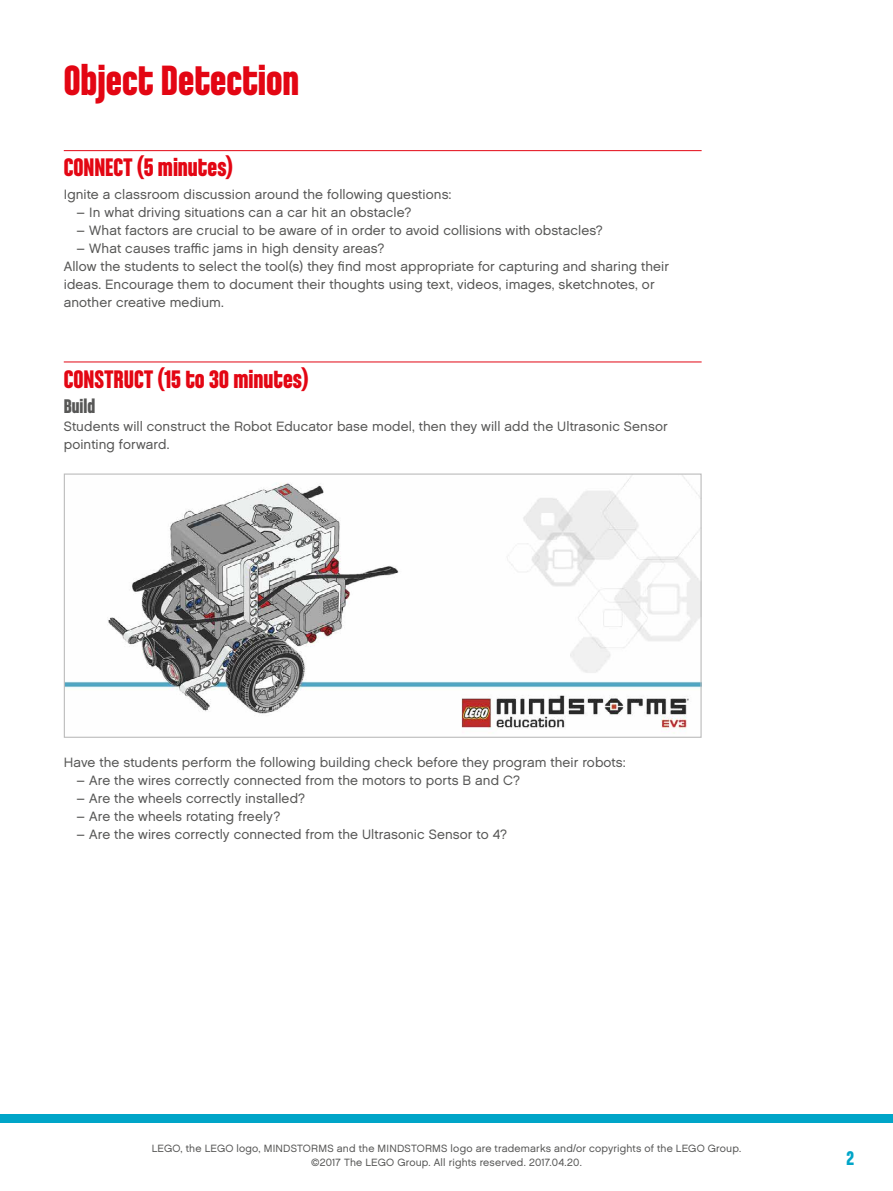
<style>
.page{position:relative;width:893px;height:1191px;background:#fff}
.page>*{position:absolute;margin:0;border:0;box-sizing:border-box;transform-origin:0 0}
.t1{font:700 45px "LEGO Chalet Comprime 80";color:#e30613}
.t2{font:700 27px "LEGO Chalet Comprime 80";color:#e30613}
.t3{font:700 21px "LEGO Chalet Comprime 80";color:#575756}
.t4{font:700 21px "LEGO Chalet Comprime 80";color:#00a5c8}
.t5{font:13.5px/18px "LEGO Chalet 60";letter-spacing:.005em;color:#575756}
.t6{font:10.5px/13.5px "LEGO Chalet 60";letter-spacing:.015em;color:#575756;text-align:center}
</style>
<div class="page">
<div style="left:0;top:1114px;width:893px;height:9px;background:#00a5c8"></div>
<hr style="left:64px;top:150px;width:638px;height:1px;background:#e30613">
<hr style="left:64px;top:362px;width:638px;height:1px;background:#e30613">
<img style="left:66px;top:475px;width:634px;height:255px">
<div style="left:64px;top:473px;width:638px;height:265px;border:1px solid #bcbcbc"></div>
<h1 class="t1" style="left:64px;top:54px;width:237px">Object Detection</h1>
<h2 class="t2" style="left:64px;top:152px;width:171px">CONNECT (5 minutes)</h2>
<p class="t5" style="left:64px;top:185px;width:389px">Ignite a classroom discussion around the following questions:</p>
<p class="t5" style="left:77px;top:203px;width:336px">– In what driving situations can a car hit an obstacle?</p>
<p class="t5" style="left:77px;top:221px;width:528px">– What factors are crucial to be aware of in order to avoid collisions with obstacles?</p>
<p class="t5" style="left:64px;top:239px;width:607px;text-indent:13px">– What causes traffic jams in high density areas?<br>Allow the students to select the tool(s) they find most appropriate for capturing and sharing their ideas. Encourage them to document their thoughts using text, videos, images, sketchnotes, or another creative medium.</p>
<h2 class="t2" style="left:64px;top:363px;width:246px">CONSTRUCT (15 to 30 minutes)</h2>
<h3 class="t3" style="left:64px;top:394px;width:33px">Build</h3>
<p class="t5" style="left:64px;top:417px;width:605px">Students will construct the Robot Educator base model, then they will add the Ultrasonic Sensor pointing forward.</p>
<p class="t5" style="left:64px;top:753px;width:564px">Have the students perform the following building check before they program their robots:</p>
<p class="t5" style="left:77px;top:771px;width:445px">– Are the wires correctly connected from the motors to ports B and C?</p>
<p class="t5" style="left:77px;top:789px;width:230px">– Are the wheels correctly installed?</p>
<p class="t5" style="left:77px;top:807px;width:205px">– Are the wheels rotating freely?</p>
<p class="t5" style="left:77px;top:825px;width:432px">– Are the wires correctly connected from the Ultrasonic Sensor to 4?</p>
<p class="t6" style="left:152px;top:1141px;width:591px">LEGO, the LEGO logo, MINDSTORMS and the MINDSTORMS logo are trademarks and/or copyrights of the LEGO Group. ©2017 The LEGO Group. All rights reserved. 2017.04.20.</p>
<h3 class="t4" style="left:843px;top:1146px;width:17px">6 72</h3>
</div>
